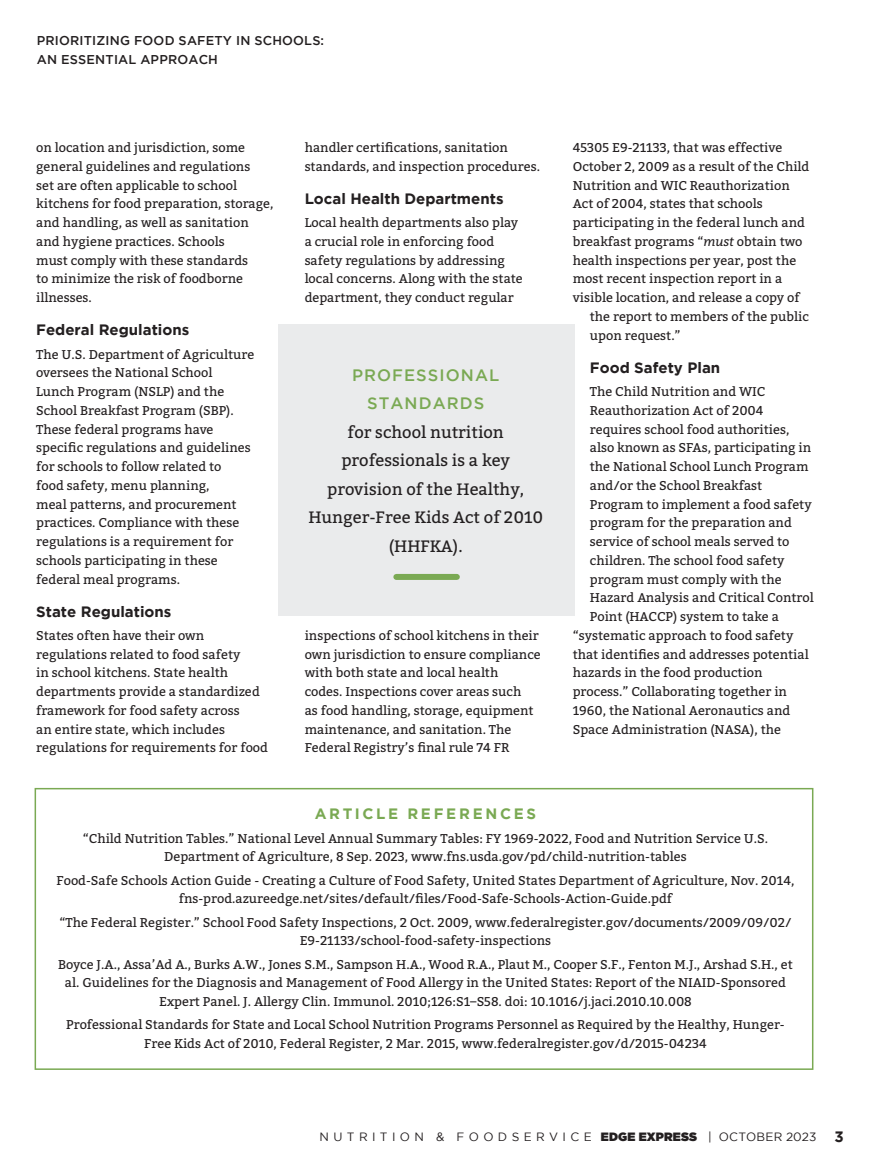
<style>
.page{position:relative;width:878px;height:1175px;background:#fff}
.page>*{position:absolute;margin:0;border:0;box-sizing:border-box;transform-origin:0 0}
.Body_Type{font:16.5px/28.5px "Bitter";color:#231f20;text-align:center}
.Subheads_Level_2{font:700 15px "Gotham";color:#231f20}
.Body-Departments{font:700 15px "Gotham";letter-spacing:.175em;color:#7aa953}
.Body_first_paragraph{font:12.75px/18.8px "Bitter";color:#231f20}
.Body_Type-2{font:12.75px/18.8px "Bitter";color:#231f20;text-align:center}
.Body_first_paragraph-2{font:500 12.75px/18.8px "Gotham";letter-spacing:.015em;color:#231f20}
.t1{font:12px "Gotham";letter-spacing:.365em;color:#231f20}
.s1{font-family:"Gotham";font-weight:500;color:#7aa953}
.s2{font-style:italic}
.s3{font-family:"Gotham Ultra"}
.s4{font-weight:700;font-size:15px}
</style>
<div class="page">
<div style="left:279px;top:324px;width:296px;height:292px;background:#eaebec"></div>
<div style="left:35px;top:788px;width:778px;height:281px;border:2px solid #7aa953"></div>
<div style="left:396px;top:574px;width:61px;height:6px;background:#7aa953"></div>
<p class="Body_first_paragraph-2" style="left:37px;top:31px;width:289px">PRIORITIZING FOOD SAFETY IN SCHOOLS:<br>AN ESSENTIAL APPROACH</p>
<p class="Body_first_paragraph" style="left:36px;top:138px;width:239px">on location and jurisdiction, some general guidelines and regulations<br>set are often applicable to school kitchens for food preparation, storage, and handling, as well as sanitation and hygiene practices. Schools<br>must comply with these standards<br>to minimize the risk of foodborne illnesses.</p>
<p class="Subheads_Level_2" style="left:36px;top:321px;width:155px">Federal Regulations</p>
<p class="Body_first_paragraph" style="left:36px;top:345px;width:220px">The U.S. Department of Agriculture oversees the National School<br>Lunch Program (NSLP) and the<br>School Breakfast Program (SBP).<br>These federal programs have specific regulations and guidelines for schools to follow related to<br>food safety, menu planning,<br>meal patterns, and procurement practices. Compliance with these regulations is a requirement for schools participating in these federal meal programs.</p>
<p class="Subheads_Level_2" style="left:36px;top:602px;width:137px">State Regulations</p>
<p class="Body_first_paragraph" style="left:36px;top:626px;width:233px">States often have their own regulations related to food safety<br>in school kitchens. State health departments provide a standardized framework for food safety across<br>an entire state, which includes regulations for requirements for food</p>
<p class="Body_first_paragraph" style="left:304px;top:138px;width:237px">handler certifications, sanitation standards, and inspection procedures.</p>
<p class="Subheads_Level_2" style="left:304px;top:190px;width:200px">Local Health Departments</p>
<p class="Body_first_paragraph" style="left:304px;top:213px;width:220px">Local health departments also play a crucial role in enforcing food safety regulations by addressing local concerns. Along with the state department, they conduct regular</p>
<p class="Body_Type" style="left:308px;top:361px;width:236px"><span class="s1">PROFESSIONAL<br>STANDARDS<br></span>for school nutrition professionals is a key provision of the Healthy,<br>Hunger-Free Kids Act of 2010 (HHFKA).</p>
<p class="Body_first_paragraph" style="left:304px;top:626px;width:238px">inspections of school kitchens in their own jurisdiction to ensure compliance with both state and local health<br>codes. Inspections cover areas such<br>as food handling, storage, equipment maintenance, and sanitation. The Federal Registry’s final rule 74 FR</p>
<p class="Body_first_paragraph" style="left:572px;top:138px;width:211px">45305 E9-21133, that was effective</p>
<p class="Body_first_paragraph" style="left:572px;top:157px;width:238px">October 2, 2009 as a result of the Child</p>
<p class="Body_first_paragraph" style="left:572px;top:176px;width:219px">Nutrition and WIC Reauthorization</p>
<p class="Body_first_paragraph" style="left:572px;top:195px;width:191px">Act of 2004, states that schools</p>
<p class="Body_first_paragraph" style="left:572px;top:213px;width:234px">participating in the federal lunch and</p>
<p class="Body_first_paragraph" style="left:572px;top:232px;width:231px">breakfast programs “<span class="s2">must</span> obtain two</p>
<p class="Body_first_paragraph" style="left:572px;top:251px;width:225px">health inspections per year, post the</p>
<p class="Body_first_paragraph" style="left:572px;top:270px;width:211px">most recent inspection report in a</p>
<p class="Body_first_paragraph" style="left:572px;top:288px;width:228px">visible location, and release a copy of</p>
<p class="Body_first_paragraph" style="left:590px;top:307px;width:220px">the report to members of the public</p>
<p class="Body_first_paragraph" style="left:590px;top:326px;width:92px">upon request.”</p>
<p class="Subheads_Level_2" style="left:590px;top:359px;width:132px">Food Safety Plan</p>
<p class="Body_first_paragraph" style="left:590px;top:382px;width:177px">The Child Nutrition and WIC</p>
<p class="Body_first_paragraph" style="left:590px;top:401px;width:175px">Reauthorization Act of 2004</p>
<p class="Body_first_paragraph" style="left:590px;top:420px;width:201px">requires school food authorities,</p>
<p class="Body_first_paragraph" style="left:590px;top:438px;width:223px">also known as SFAs, participating in</p>
<p class="Body_first_paragraph" style="left:590px;top:457px;width:220px">the National School Lunch Program</p>
<p class="Body_first_paragraph" style="left:590px;top:476px;width:174px">and/or the School Breakfast</p>
<p class="Body_first_paragraph" style="left:590px;top:495px;width:223px">Program to implement a food safety</p>
<p class="Body_first_paragraph" style="left:590px;top:513px;width:203px">program for the preparation and</p>
<p class="Body_first_paragraph" style="left:590px;top:532px;width:201px">service of school meals served to</p>
<p class="Body_first_paragraph" style="left:590px;top:551px;width:196px">children. The school food safety</p>
<p class="Body_first_paragraph" style="left:590px;top:570px;width:193px">program must comply with the</p>
<p class="Body_first_paragraph" style="left:590px;top:588px;width:225px">Hazard Analysis and Critical Control</p>
<p class="Body_first_paragraph" style="left:590px;top:607px;width:190px">Point (HACCP) system to take a</p>
<p class="Body_first_paragraph" style="left:572px;top:626px;width:222px">“systematic approach to food safety</p>
<p class="Body_first_paragraph" style="left:572px;top:645px;width:237px">that identifies and addresses potential</p>
<p class="Body_first_paragraph" style="left:572px;top:663px;width:191px">hazards in the food production</p>
<p class="Body_first_paragraph" style="left:572px;top:682px;width:216px">process.” Collaborating together in</p>
<p class="Body_first_paragraph" style="left:572px;top:701px;width:219px">1960, the National Aeronautics and</p>
<p class="Body_first_paragraph" style="left:572px;top:720px;width:210px">Space Administration (NASA), the</p>
<p class="Body-Departments" style="left:315px;top:805px;width:223px">ARTICLE REFERENCES</p>
<p class="Body_Type-2" style="left:83px;top:829px;width:686px">“Child Nutrition Tables.” National Level Annual Summary Tables: FY 1969-2022, Food and Nutrition Service U.S.<br>Department of Agriculture, 8 Sep. 2023, www.fns.usda.gov/pd/child-nutrition-tables</p>
<p class="Body_Type-2" style="left:56px;top:871px;width:739px">Food-Safe Schools Action Guide - Creating a Culture of Food Safety, United States Department of Agriculture, Nov. 2014, fns-prod.azureedge.net/sites/default/files/Food-Safe-Schools-Action-Guide.pdf</p>
<p class="Body_Type-2" style="left:59px;top:913px;width:733px">“The Federal Register.” School Food Safety Inspections, 2 Oct. 2009, www.federalregister.gov/documents/2009/09/02/<br>E9-21133/school-food-safety-inspections</p>
<p class="Body_Type-2" style="left:58px;top:955px;width:736px">Boyce J.A., Assa’Ad A., Burks A.W., Jones S.M., Sampson H.A., Wood R.A., Plaut M., Cooper S.F., Fenton M.J., Arshad S.H., et al. Guidelines for the Diagnosis and Management of Food Allergy in the United States: Report of the NIAID-Sponsored<br>Expert Panel. J. Allergy Clin. Immunol. 2010;126:S1–S58. doi: 10.1016/j.jaci.2010.10.008</p>
<p class="Body_Type-2" style="left:66px;top:1015px;width:720px">Professional Standards for State and Local School Nutrition Programs Personnel as Required by the Healthy, Hunger-<br>Free Kids Act of 2010, Federal Register, 2 Mar. 2015, www.federalregister.gov/d/2015-04234</p>
<p class="t1" style="left:319px;top:1129px;width:525px">NUTRITION &amp; FOODSERVICE <span class="s3">EDGE EXPRESS</span> | OCTOBER 2023 <span class="s4">3</span></p>
</div>
